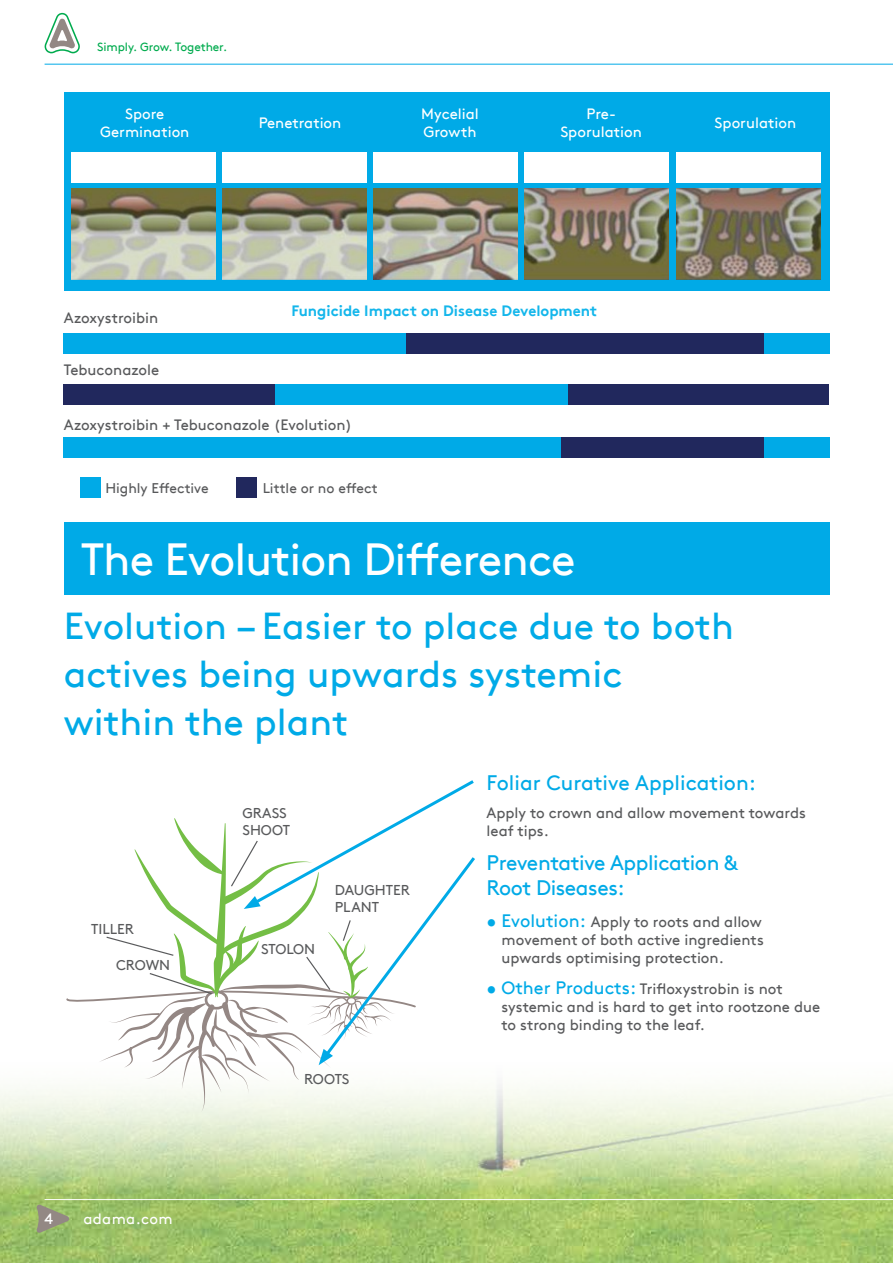
<style>
.page{position:relative;width:893px;height:1263px;background:#fff}
.page>*{position:absolute;margin:0;border:0;box-sizing:border-box;transform-origin:0 0}
.t1{font:45px "Brown TT";letter-spacing:-.02em;color:#fff}
.t2{font:37.5px/48px "Brown TT";color:#00aae7}
.t3{font:21px/25.2px "Brown TT";letter-spacing:-.02em;color:#00aae7}
.t4{font:21px "Brown TT";color:#00aae7}
.t5{font:15px/18px "Brown TT";color:#58595b}
.t6{font:15px/18px "Brown TT";color:#fff;text-align:center}
.t7{font:700 15px "Brown TT";color:#13b6eb}
.t8{font:15px "Brown TT";letter-spacing:.025em;color:#fff}
.t9{font:14.25px/17.1px "Brown TT";color:#595a5c}
.t10{font:14.1px "Brown TT";color:#58595b}
.t11{font:12px "Brown TT";letter-spacing:-.01em;color:#00ab4e}
.s1{font-size:18px;color:#00aae7}
</style>
<div class="page">
<img style="left:0;top:333px;width:893px;height:930px">
<hr style="left:45px;top:1199px;width:848px;height:1px;background:#fff">
<hr style="left:45px;top:64px;width:848px;height:1px;background:#00aae7">
<svg style="left:36px;top:1204px;width:34px;height:29px"></svg>
<svg style="left:44px;top:13px;width:36px;height:40px"></svg>
<div style="left:64px;top:522px;width:765px;height:72px;background:#00aae7"></div>
<div style="left:64px;top:92px;width:765px;height:199px;background:#00aae7"></div>
<div style="left:80px;top:477px;width:21px;height:21px;background:#00aae7"></div>
<div style="left:237px;top:477px;width:20px;height:21px;background:#21285d"></div>
<div style="left:64px;top:333px;width:343px;height:21px;background:#00aae7"></div>
<div style="left:764px;top:333px;width:65px;height:21px;background:#00aae7"></div>
<div style="left:407px;top:333px;width:357px;height:21px;background:#21285d"></div>
<div style="left:64px;top:437px;width:504px;height:21px;background:#00aae7"></div>
<div style="left:764px;top:437px;width:65px;height:21px;background:#00aae7"></div>
<div style="left:561px;top:437px;width:203px;height:21px;background:#21285d"></div>
<div style="left:264px;top:384px;width:313px;height:21px;background:#00aae7"></div>
<div style="left:64px;top:384px;width:211px;height:21px;background:#21285d"></div>
<div style="left:568px;top:384px;width:261px;height:21px;background:#21285d"></div>
<div style="left:72px;top:152px;width:144px;height:30px;background:#fff"></div>
<div style="left:222px;top:152px;width:144px;height:30px;background:#fff"></div>
<div style="left:374px;top:152px;width:144px;height:30px;background:#fff"></div>
<div style="left:524px;top:152px;width:144px;height:30px;background:#fff"></div>
<div style="left:676px;top:152px;width:144px;height:30px;background:#fff"></div>
<img style="left:72px;top:188px;width:144px;height:92px">
<img style="left:222px;top:188px;width:144px;height:92px">
<img style="left:374px;top:188px;width:144px;height:92px">
<img style="left:524px;top:188px;width:144px;height:92px">
<img style="left:676px;top:188px;width:144px;height:92px">
<svg style="left:66px;top:777px;width:412px;height:334px"></svg>
<p class="t11" style="left:97px;top:40px;width:132px">Simply. Grow. Together.</p>
<p class="t6" style="left:100px;top:105px;width:91px">Spore<br>Germination</p>
<p class="t6" style="left:259px;top:114px;width:84px">Penetration</p>
<p class="t6" style="left:421px;top:105px;width:59px;text-align:left">Mycelial<br>Growth</p>
<p class="t6" style="left:560px;top:105px;width:83px">Pre-<br>Sporulation</p>
<p class="t6" style="left:715px;top:114px;width:83px">Sporulation</p>
<p class="t5" style="left:64px;top:309px;width:96px">Azoxystroibin</p>
<p class="t5" style="left:64px;top:361px;width:97px">Tebuconazole</p>
<p class="t7" style="left:291px;top:302px;width:307px">Fungicide Impact on Disease Development</p>
<p class="t5" style="left:64px;top:415px;width:290px">Azoxystroibin + Tebuconazole (Evolution)</p>
<p class="t10" style="left:105px;top:480px;width:105px">Highly Effective</p>
<p class="t10" style="left:263px;top:480px;width:116px">Little or no effect</p>
<h1 class="t1" style="left:81px;top:533px;width:496px">The Evolution Difference</h1>
<h2 class="t2" style="left:64px;top:602px;width:671px">Evolution – Easier to place due to both actives being upwards systemic within the plant</h2>
<h3 class="t4" style="left:487px;top:771px;width:271px">Foliar Curative Application:</h3>
<p class="t5" style="left:487px;top:803px;width:321px">Apply to crown and allow movement towards leaf tips.</p>
<h3 class="t3" style="left:487px;top:850px;width:253px">Preventative Application &amp;<br>Root Diseases:</h3>
<p class="t5" style="left:501px;top:912px;width:264px;text-indent:-15px"><span class="s1">• Evolution:</span> Apply to roots and allow movement of both active ingredients upwards optimising protection.</p>
<p class="t5" style="left:501px;top:979px;width:320px;text-indent:-15px"><span class="s1">• Other Products:</span> Trifloxystrobin is not systemic and is hard to get into rootzone due to strong binding to the leaf.</p>
<p class="t9" style="left:242px;top:804px;width:49px">GRASS<br>SHOOT</p>
<p class="t9" style="left:335px;top:882px;width:77px">DAUGHTER<br>PLANT</p>
<p class="t9" style="left:91px;top:920px;width:44px">TILLER</p>
<p class="t9" style="left:116px;top:956px;width:56px">CROWN</p>
<p class="t9" style="left:261px;top:941px;width:56px">STOLON</p>
<p class="t6" style="left:45px;top:1209px;width:10px">4</p>
<p class="t8" style="left:83px;top:1209px;width:91px">adama.com</p>
<p class="t9" style="left:304px;top:1070px;width:47px">ROOTS</p>
</div>
